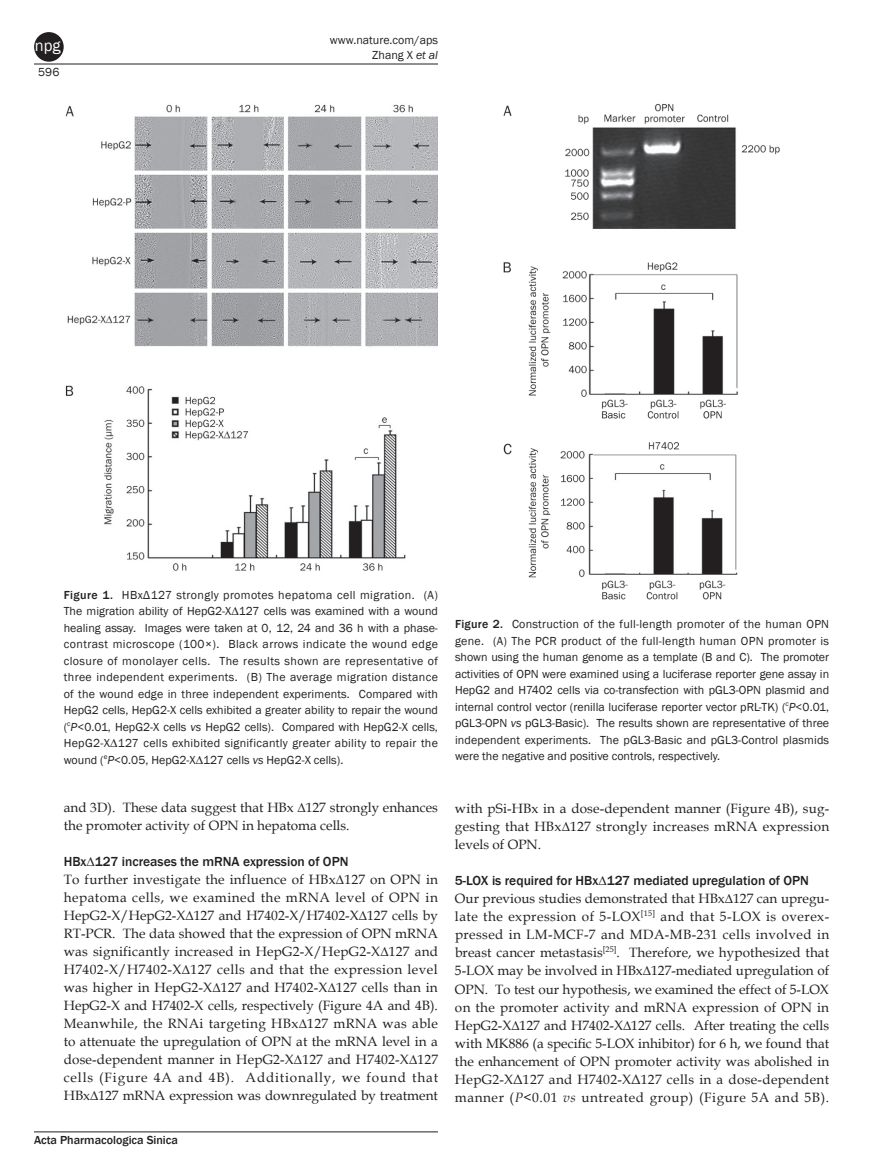
<style>
.page{position:relative;width:893px;height:1170px;background:#fff}
.page>*{position:absolute;margin:0;border:0;box-sizing:border-box;transform-origin:0 0}
.t1{font:16.5px "Franklin Gothic Book 2";color:#fff}
.t2{font:13.5px/18px "Book Antiqua 2";color:#231f20;text-align:justify}
.t3{font:500 13.5px "Franklin Gothic";color:#231f20}
.t4{font:13.5px "Book Antiqua";letter-spacing:.01em;color:#231f20}
.t5{font:13.5px "Book Antiqua";letter-spacing:.035em;color:#231f20}
.t6{font:13.5px "Book Antiqua 2";letter-spacing:.03em;color:#231f20}
.t7{font:12px/16.5px "Franklin Gothic";color:#231f20;text-align:justify}
.t8{font:12px/16.5px "Franklin Gothic Book 2";letter-spacing:.01em;color:#231f20}
.t9{font:12px/16.5px "Franklin Gothic";letter-spacing:.02em;color:#231f20}
.t10{font:12px/16.5px "Franklin Gothic";letter-spacing:.025em;color:#231f20}
.t11{font:12px "Franklin Gothic";letter-spacing:.035em;color:#231f20}
.t12{font:12px "Franklin Gothic Book 2";letter-spacing:.035em;color:#231f20}
.t13{font:12px "Franklin Gothic Medium 2";color:#231f20}
.s1{font-family:"Franklin Gothic";font-style:italic}
.s2{font-weight:500}
.s3{font-family:"Franklin Gothic Book 2"}
.s4{font-style:italic}
.s5{font-family:"Franklin Gothic"}
.s6{font-family:"Book Antiqua"}
.s7{font-family:"Book Antiqua";font-style:italic}
</style>
<div class="page">
<hr style="left:34px;top:64px;width:404px;height:1px;background:#231f20">
<hr style="left:34px;top:1131px;width:404px;height:1px;background:#231f20">
<div style="left:34px;top:32px;width:30px;height:30px;background:#231f20;border-radius:50%"></div>
<img style="left:65px;top:104px;width:373px;height:467px">
<img style="left:503px;top:103px;width:277px;height:497px">
<p class="t1" style="left:35px;top:35px;width:27px">npg</p>
<p class="t8" style="left:38px;top:64px;width:23px">596</p>
<p class="t8" style="left:330px;top:32px;width:110px;line-height:15px;text-align:right">www.nature.com/aps<br>Zhang X <span class="s1">et al</span></p>
<p class="t7" style="left:64px;top:587px;width:376px"><span class="s2">Figure 1.</span> HBxΔ127 strongly promotes hepatoma cell migration. (A)<br>The migration ability of HepG2-X∆127 cells was examined with a wound healing assay. Images were taken at 0, 12, 24 and 36 h with a phase-</p>
<p class="t12" style="left:64px;top:637px;width:376px">contrast microscope (100×). Black arrows indicate the wound edge</p>
<p class="t11" style="left:64px;top:653px;width:376px">closure of monolayer cells. The results shown are representative of</p>
<p class="t8" style="left:64px;top:669px;width:376px">three independent experiments. (B) The average migration distance of the wound edge in three independent experiments. Compared with</p>
<p class="t7" style="left:64px;top:702px;width:376px">HepG2 cells, HepG2-X cells exhibited a greater ability to repair the wound</p>
<p class="t8" style="left:64px;top:719px;width:376px">(<sup>c</sup><span class="s1">P</span>&lt;0.01, HepG2-X cells <span class="s1">vs</span> HepG2 cells). Compared with HepG2-X cells,</p>
<p class="t10" style="left:64px;top:735px;width:376px">HepG2-X∆127 cells exhibited significantly greater ability to repair the <span class="s3">wound (</span><sup>e</sup><span class="s4">P</span>&lt;0.05, HepG2-X∆127 cells <span class="s4">vs</span> <span class="s3">HepG2-X cells).</span></p>
<p class="t2" style="left:64px;top:798px;width:376px">and 3D). These data suggest that HBx ∆127 strongly enhances the promoter activity of OPN in hepatoma cells.</p>
<p class="t3" style="left:64px;top:853px;width:286px">HBx∆127 increases the mRNA expression of OPN</p>
<p class="t2" style="left:64px;top:870px;width:376px">To further investigate the influence of HBx∆127 on OPN in hepatoma cells, we examined the mRNA level of OPN in HepG2-X/HepG2-X∆127 and H7402-X/H7402-X∆127 cells by RT-PCR. The data showed that the expression of OPN mRNA was significantly increased in HepG2-X/HepG2-X∆127 and H7402-X/H7402-X∆127 cells and that the expression level was higher in HepG2-X∆127 and H7402-X∆127 cells than in HepG2-X and H7402-X cells, respectively (Figure 4A and 4B).<br>Meanwhile, the RNAi targeting HBx∆127 mRNA was able to attenuate the upregulation of OPN at the mRNA level in a dose-dependent manner in HepG2-X∆127 and H7402-X∆127 cells (Figure 4A and 4B). Additionally, we found that HBx∆127 mRNA expression was downregulated by treatment</p>
<p class="t13" style="left:34px;top:1132px;width:145px">Acta Pharmacologica Sinica</p>
<p class="t9" style="left:455px;top:616px;width:376px"><span class="s2">Figure 2.</span> Construction of the full-length promoter of the human OPN gene. (A) The PCR product of the full-length human OPN promoter is</p>
<p class="t8" style="left:455px;top:649px;width:376px">shown using the human genome as a template (B and C). The promoter</p>
<p class="t7" style="left:455px;top:666px;width:376px">activities of OPN were examined using a luciferase reporter gene assay in HepG2 and H7402 cells via co-transfection with pGL3-OPN plasmid and internal control vector (renilla luciferase reporter vector pRL-TK) (<sup>c</sup><span class="s4">P</span><span class="s3">&lt;0.01,</span></p>
<p class="t8" style="left:455px;top:715px;width:376px"><span class="s5">pGL3-OPN</span> <span class="s1">vs</span> pGL3-Basic). The results shown are representative of three independent experiments. The pGL3-Basic and pGL3-Control plasmids</p>
<p class="t7" style="left:455px;top:748px;width:267px">were the negative and positive controls, respectively.</p>
<p class="t2" style="left:455px;top:799px;width:376px">with pSi-HBx in a dose-dependent manner (Figure 4B), sug&shy;gesting that HBx∆127 strongly increases mRNA expression levels of OPN.</p>
<p class="t3" style="left:455px;top:872px;width:356px">5-LOX is required for HBx∆127 mediated upregulation of OPN</p>
<p class="t2" style="left:455px;top:889px;width:376px">Our previous studies demonstrated that HBx∆127 can upregu<span class="s6">-</span></p>
<p class="t5" style="left:455px;top:907px;width:376px">late the expression of 5-LOX<sup>[15]</sup> and that 5-LOX is overex-</p>
<p class="t6" style="left:455px;top:925px;width:376px">pressed in LM-MCF-7 and MDA-MB-231 cells involved in</p>
<p class="t4" style="left:455px;top:943px;width:376px">breast cancer metastasis<sup>[25]</sup>. Therefore, we hypothesized that</p>
<p class="t2" style="left:455px;top:961px;width:376px">5-LOX may be involved in HBx∆127-mediated upregulation of OPN. To test our hypothesis, we examined the effect of 5-LOX on the promoter activity and mRNA expression of OPN in HepG2-X∆127 and H7402-X∆127 cells. After treating the cells with MK886 (a specific 5-LOX inhibitor) for 6 h, we found that the enhancement of OPN promoter activity was abolished in HepG2-XΔ127 and H7402-XΔ127 cells in a dose-dependent <span class="s6">manner (</span><span class="s7">P</span><span class="s6">&lt;0.01</span> <span class="s7">vs</span> untreated group) (Figure 5A and 5B).</p>
</div>
